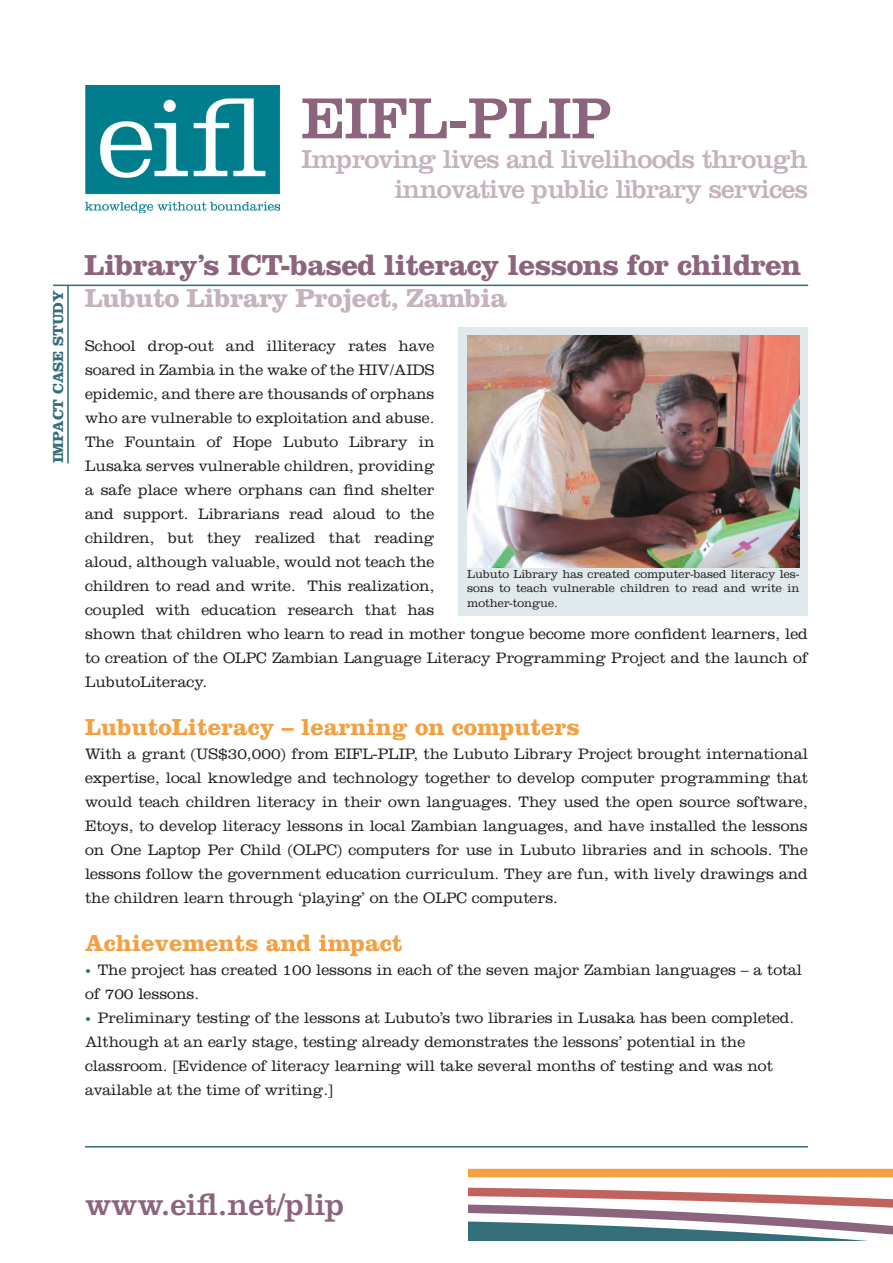
<style>
.page{position:relative;width:893px;height:1263px;background:#fff}
.page>*{position:absolute;margin:0;border:0;box-sizing:border-box;transform-origin:0 0}
.t1{font:60px "Clarendon LT Std";color:#8d647d}
.t2{font:31.5px "Clarendon LT Std";color:#8d647d}
.t3{font:700 30px "Clarendon LT Std";letter-spacing:-.02em;color:#8d647d}
.t4{font:27px/30px "Clarendon LT Std";letter-spacing:-.03em;color:#c6b1be;text-align:right}
.t5{font:700 27px "Clarendon LT Std";letter-spacing:-.02em;color:#c6b1be}
.Bullets{font:700 24px "Clarendon LT Std";color:#f4a040}
.Bullets-2{font:300 15.75px/24px "Clarendon LT Std";color:#231f20}
.t6{font:700 15px "Clarendon LT Std";color:#336e79}
.Bullets-3{font:300 12px/14.4px "Clarendon LT Std";color:#231f20;text-align:justify}
.s1{font-weight:700;font-size:12px;color:#336e79}
</style>
<div class="page">
<hr style="left:85px;top:1146px;width:723px;height:1px;background:#336e79">
<hr style="left:53px;top:285px;width:755px;height:1px;background:#336e79">
<hr style="left:67px;top:285px;width:2px;height:178px;background:#336e79">
<div style="left:458px;top:327px;width:350px;height:288px;background:#e0e9eb"></div>
<img style="left:467px;top:336px;width:332px;height:231px">
<svg style="left:468px;top:1169px;width:425px;height:51px"></svg>
<svg style="left:468px;top:1220px;width:425px;height:21px"></svg>
<img style="left:85px;top:85px;width:194px;height:128px">
<p class="t6" style="left:49px;top:463px;width:175px;rotate:-90deg">IMPACT CASE STUDY</p>
<p class="t1" style="left:301px;top:83px;width:312px">EIFL-PLIP</p>
<p class="t4" style="left:302px;top:144px;width:508px">Improving lives and livelihoods through innovative public library services</p>
<p class="t3" style="left:85px;top:247px;width:718px">Library’s ICT-based literacy lessons for children</p>
<p class="t5" style="left:85px;top:282px;width:424px">Lubuto Library Project, Zambia</p>
<p class="Bullets-2" style="left:85px;top:334px;width:724px">School drop-out and illiteracy rates have<br>soared in Zambia in the wake of the HIV/AIDS<br>epidemic, and there are thousands of orphans<br>who are vulnerable to exploitation and abuse.<br>The Fountain of Hope Lubuto Library in<br>Lusaka serves vulnerable children, providing<br>a safe place where orphans can find shelter<br>and support. Librarians read aloud to the<br>children, but they realized that reading<br>aloud, although valuable, would not teach the<br>children to read and write. This realization,<br>coupled with education research that has<br>shown that children who learn to read in mother tongue become more confident learners, led to creation of the OLPC Zambian Language Literacy Programming Project and the launch of LubutoLiteracy.</p>
<p class="Bullets" style="left:85px;top:713px;width:496px">LubutoLiteracy – learning on computers</p>
<p class="Bullets-2" style="left:85px;top:742px;width:724px;text-align:justify">With a grant (US$30,000) from EIFL-PLIP, the Lubuto Library Project brought international expertise, local knowledge and technology together to develop computer programming that would teach children literacy in their own languages. They used the open source software, Etoys, to develop literacy lessons in local Zambian languages, and have installed the lessons on One Laptop Per Child (OLPC) computers for use in Lubuto libraries and in schools. The lessons follow the government education curriculum. They are fun, with lively drawings and the children learn through ‘playing’ on the OLPC computers.</p>
<p class="Bullets" style="left:85px;top:929px;width:319px">Achievements and impact</p>
<p class="Bullets-2" style="left:85px;top:958px;width:719px"><span class="s1">•</span> The project has created 100 lessons in each of the seven major Zambian languages – a total of 700 lessons.</p>
<p class="Bullets-2" style="left:85px;top:1006px;width:711px"><span class="s1">•</span> Preliminary testing of the lessons at Lubuto’s two libraries in Lusaka has been completed.<br>Although at an early stage, testing already demonstrates the lessons’ potential in the classroom. [Evidence of literacy learning will take several months of testing and was not available at the time of writing.]</p>
<p class="Bullets-3" style="left:467px;top:567px;width:334px">Lubuto Library has created computer-based literacy les&shy;sons to teach vulnerable children to read and write in mother-tongue.</p>
<p class="t2" style="left:85px;top:1186px;width:261px">www.eifl.net/plip</p>
</div>
